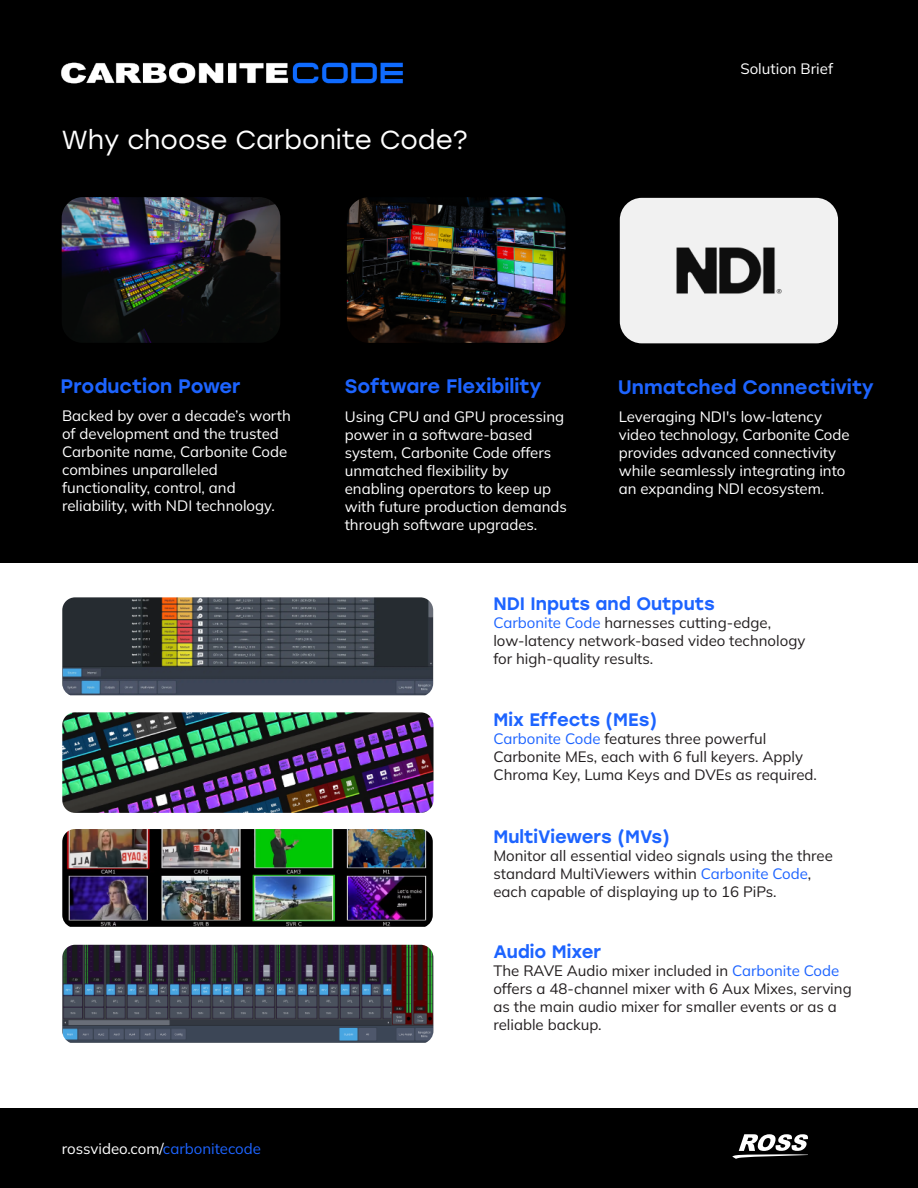
<style>
.page{position:relative;width:918px;height:1188px;background:#fff}
.page>*{position:absolute;margin:0;border:0;box-sizing:border-box;transform-origin:0 0}
.t1{font:26.1px "Stolzl";color:#fff}
.t2{font:500 19.5px "Stolzl";color:#1d64ff}
.t3{font:500 18px "Stolzl";color:#1d64ff}
.t4{font:15px/18px "Mulish";color:#fff}
.t5{font:15px/18px "Mulish";color:#231f20}
.s1{color:#1d64ff}
</style>
<div class="page">
<div style="left:0;top:0;width:918px;height:562px;background:#000"></div>
<div style="left:0;top:1108px;width:918px;height:80px;background:#000"></div>
<svg style="left:732px;top:1134px;width:76px;height:25px"></svg>
<img style="left:61px;top:62px;width:342px;height:22px">
<img style="left:62px;top:712px;width:372px;height:101px">
<img style="left:62px;top:945px;width:371px;height:98px">
<img style="left:62px;top:829px;width:371px;height:98px">
<img style="left:62px;top:597px;width:371px;height:98px">
<img style="left:62px;top:197px;width:218px;height:146px">
<img style="left:347px;top:197px;width:218px;height:146px">
<div style="left:620px;top:198px;width:218px;height:145px;background:#f1f1f1;border-radius:22px"></div>
<img style="left:676px;top:247px;width:106px;height:47px">
<h1 class="t1" style="left:62px;top:122px;width:407px">Why choose Carbonite Code?</h1>
<p class="t4" style="left:740px;top:60px;width:94px">Solution Brief</p>
<h2 class="t2" style="left:61px;top:373px;width:182px">Production Power</h2>
<h2 class="t2" style="left:345px;top:373px;width:198px">Software Flexibility</h2>
<h2 class="t2" style="left:618px;top:373px;width:258px">Unmatched Connectivity</h2>
<p class="t4" style="left:62px;top:407px;width:230px">Backed by over a decade’s worth of development and the trusted<br>Carbonite name, Carbonite Code combines unparalleled functionality, control, and reliability, with NDI technology.</p>
<p class="t4" style="left:345px;top:407px;width:224px">Using CPU and GPU processing power in a software-based system, Carbonite Code offers unmatched flexibility by enabling operators to keep up with future production demands through software upgrades.</p>
<p class="t4" style="left:619px;top:407px;width:232px">Leveraging NDI's low-latency video technology, Carbonite Code provides advanced connectivity while seamlessly integrating into an expanding NDI ecosystem.</p>
<p class="t3" style="left:493px;top:591px;width:223px">NDI Inputs and Outputs</p>
<p class="t5" style="left:493px;top:613px;width:313px"><span class="s1">Carbonite Code</span> harnesses cutting-edge, low-latency network-based video technology for high-quality results.</p>
<p class="t3" style="left:493px;top:707px;width:165px">Mix Effects (MEs)</p>
<p class="t5" style="left:493px;top:730px;width:325px"><span class="s1">Carbonite Code</span> features three powerful<br>Carbonite MEs, each with 6 full keyers. Apply<br>Chroma Key, Luma Keys and DVEs as required.</p>
<p class="t3" style="left:493px;top:824px;width:178px">MultiViewers (MVs)</p>
<p class="t5" style="left:493px;top:846px;width:341px">Monitor all essential video signals using the three standard MultiViewers within <span class="s1">Carbonite Code</span>, each capable of displaying up to 16 PiPs.</p>
<p class="t4" style="left:62px;top:1140px;width:201px">rossvideo.com/<span class="s1">carbonitecode</span></p>
<p class="t3" style="left:493px;top:939px;width:109px">Audio Mixer</p>
<p class="t5" style="left:493px;top:962px;width:360px">The RAVE Audio mixer included in <span class="s1">Carbonite Code </span>offers a 48-channel mixer with 6 Aux Mixes, serving as the main audio mixer for smaller events or as a reliable backup.</p>
</div>
